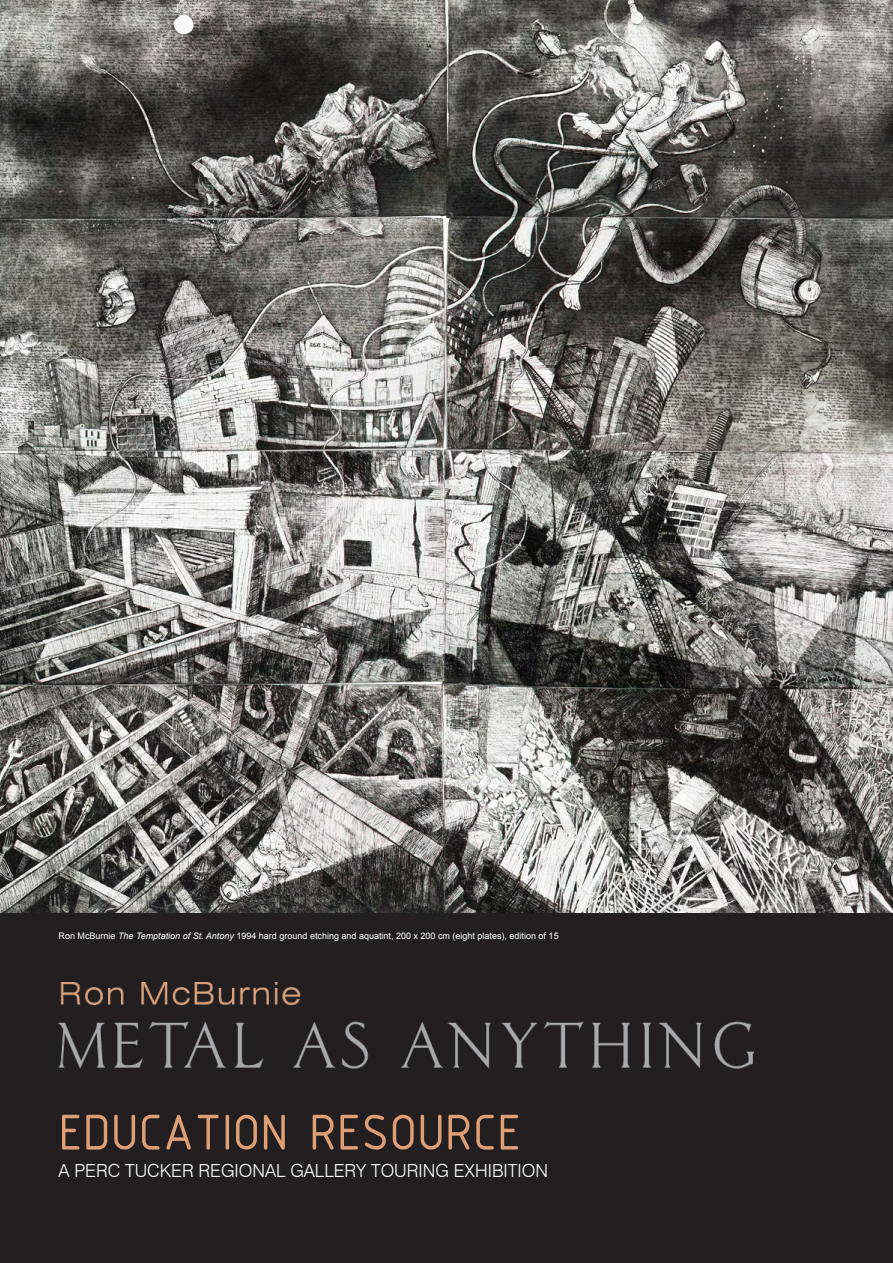
<style>
.page{position:relative;width:893px;height:1263px;background:#fff}
.page>*{position:absolute;margin:0;border:0;box-sizing:border-box;transform-origin:0 0}
.t1{font:54px "ISOCPEUR";color:#df9f75}
.t2{font:300 18px "Swiss 721 BT";color:#fff}
.t3{font:9px "Arial";color:#fff}
.s1{font-style:italic}
</style>
<div class="page">
<div style="left:1px;top:1px;width:891px;height:1261px;background:#231f20"></div>
<img style="left:58px;top:983px;width:695px;height:85px">
<img style="left:0;top:0;width:893px;height:913px">
<p class="t3" style="left:58px;top:930px;width:502px">Ron McBurnie <span class="s1">The Temptation of St. Antony</span> 1994 hard ground etching and aquatint, 200 x 200 cm (eight plates), edition of 15</p>
<p class="t1" style="left:58px;top:1097px;width:465px">EDUCATION RESOURCE</p>
<p class="t2" style="left:58px;top:1159px;width:491px">A PERC TUCKER REGIONAL GALLERY TOURING EXHIBITION</p>
</div>
